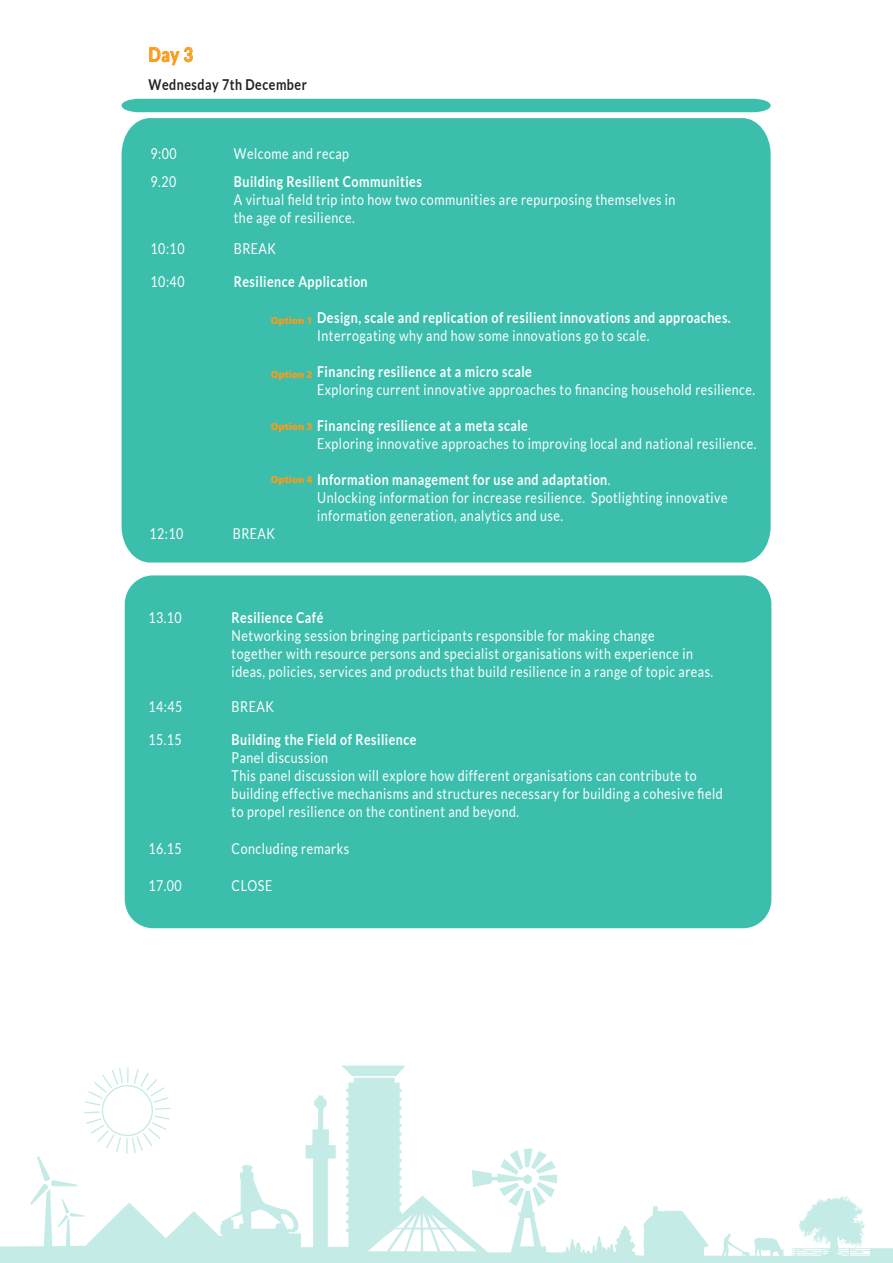
<style>
.page{position:relative;width:893px;height:1263px;background:#fff}
.page>*{position:absolute;margin:0;border:0;box-sizing:border-box;transform-origin:0 0}
.t1{font:700 19.5px "Lato";color:#f89c1c;scale:.83 1}
.t2{font:15px/18px "Lato";letter-spacing:.04em;color:#fff;scale:.83 1}
.t3{font:700 15px "Lato";letter-spacing:.04em;color:#fff;scale:.83 1}
.t4{font:700 15px "Lato";letter-spacing:.04em;color:#231f20;scale:.83 1}
.t5{font:900 10.5px "Myriad Pro";color:#f89c1c}
.s1{font-weight:700}
</style>
<div class="page">
<svg style="left:0;top:1065px;width:893px;height:198px"></svg>
<svg style="left:724px;top:1244px;width:21px;height:12px"></svg>
<svg style="left:756px;top:1248px;width:24px;height:8px"></svg>
<svg style="left:796px;top:1249px;width:34px;height:7px"></svg>
<div style="left:103px;top:1086px;width:49px;height:49px;background:#fff;border-radius:50%"></div>
<svg style="left:837px;top:1236px;width:33px;height:20px"></svg>
<svg style="left:231px;top:1214px;width:13px;height:15px"></svg>
<svg style="left:251px;top:1209px;width:45px;height:20px"></svg>
<svg style="left:520px;top:1218px;width:14px;height:28px"></svg>
<svg style="left:368px;top:1213px;width:109px;height:38px"></svg>
<div style="left:122px;top:118px;width:649px;height:444px;background:#3bbeac"></div>
<svg style="left:149px;top:46px;width:44px;height:20px"></svg>
<div style="left:125px;top:575px;width:646px;height:353px;background:#3bbeac;border-radius:28px"></div>
<div style="left:122px;top:99px;width:649px;height:13px;background:#3bbeac"></div>
<h1 class="t1" style="left:149px;top:43px;width:55px">Day 3</h1>
<p class="t4" style="left:149px;top:76px;width:192px">Wednesday 7th December</p>
<p class="t2" style="left:151px;top:144px;width:33px">9:00</p>
<p class="t2" style="left:234px;top:144px;width:140px">Welcome and recap</p>
<p class="t2" style="left:151px;top:172px;width:33px">9.20</p>
<p class="t3" style="left:234px;top:173px;width:228px">Building Resilient Communities</p>
<p class="t2" style="left:234px;top:190px;width:534px">A virtual field trip into how two communities are repurposing themselves in the age of resilience.</p>
<p class="t2" style="left:151px;top:239px;width:42px">10:10</p>
<p class="t2" style="left:234px;top:239px;width:52px">BREAK</p>
<p class="t2" style="left:151px;top:273px;width:42px">10:40</p>
<p class="t3" style="left:234px;top:273px;width:163px">Resilience Application</p>
<p class="t3" style="left:317px;top:309px;width:500px">Design, scale and replication of resilient innovations and approaches.</p>
<p class="t2" style="left:317px;top:327px;width:402px">Interrogating why and how some innovations go to scale.</p>
<p class="t3" style="left:317px;top:363px;width:260px">Financing resilience at a micro scale</p>
<p class="t2" style="left:317px;top:381px;width:529px">Exploring current innovative approaches to financing household resilience.</p>
<p class="t3" style="left:317px;top:417px;width:255px">Financing resilience at a meta scale</p>
<p class="t2" style="left:317px;top:435px;width:531px">Exploring innovative approaches to improving local and national resilience.</p>
<p class="t2" style="left:317px;top:471px;width:496px"><span class="s1">Information management for use and adaptation</span>.<br>Unlocking information for increase resilience. Spotlighting innovative information generation, analytics and use.</p>
<p class="t2" style="left:149px;top:524px;width:42px">12:10</p>
<p class="t2" style="left:233px;top:524px;width:52px">BREAK</p>
<p class="t5" style="left:271px;top:313px;width:43px">Option 1</p>
<p class="t5" style="left:271px;top:367px;width:43px">Option 2</p>
<p class="t5" style="left:271px;top:419px;width:43px">Option 3</p>
<p class="t5" style="left:271px;top:472px;width:43px">Option 4</p>
<p class="t2" style="left:148px;top:608px;width:42px">13.10</p>
<p class="t3" style="left:232px;top:609px;width:112px">Resilience Café</p>
<p class="t2" style="left:232px;top:626px;width:582px">Networking session bringing participants responsible for making change<br>together with resource persons and specialist organisations with experience in ideas, policies, services and products that build resilience in a range of topic areas.</p>
<p class="t2" style="left:148px;top:698px;width:42px">14:45</p>
<p class="t2" style="left:232px;top:698px;width:52px">BREAK</p>
<p class="t2" style="left:148px;top:731px;width:42px">15.15</p>
<p class="t3" style="left:232px;top:731px;width:224px">Building the Field of Resilience</p>
<p class="t2" style="left:232px;top:749px;width:593px">Panel discussion<br>This panel discussion will explore how different organisations can contribute to building effective mechanisms and structures necessary for building a cohesive field to propel resilience on the continent and beyond.</p>
<p class="t2" style="left:148px;top:839px;width:42px">16.15</p>
<p class="t2" style="left:232px;top:839px;width:143px">Concluding remarks</p>
<p class="t2" style="left:148px;top:877px;width:42px">17.00</p>
<p class="t2" style="left:232px;top:877px;width:50px">CLOSE</p>
</div>
